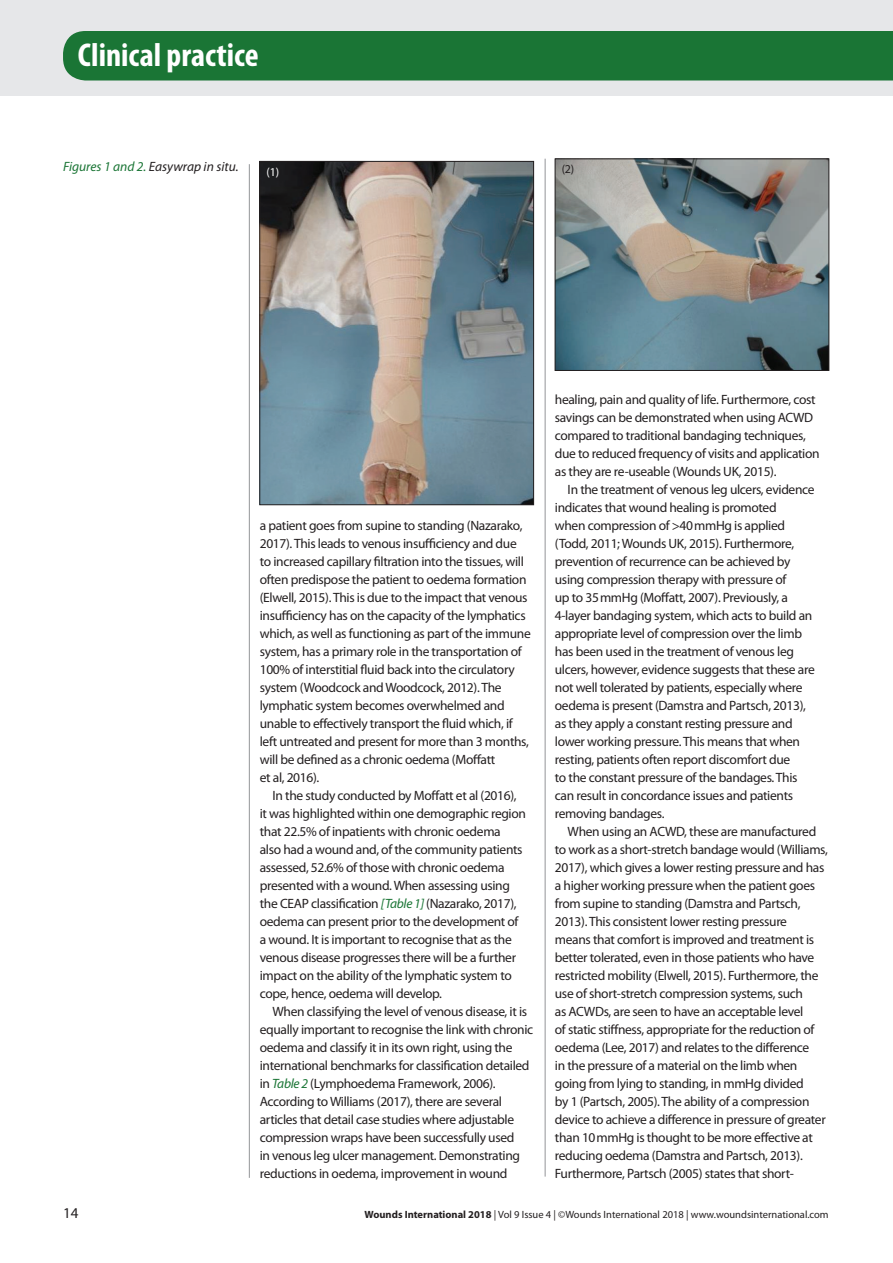
<style>
.page{position:relative;width:893px;height:1263px;background:#fff}
.page>*{position:absolute;margin:0;border:0;box-sizing:border-box;transform-origin:0 0}
.t1{font:700 condensed 33.15px "Myriad Pro";color:#fff}
.t2{font:15px "Myriad Pro";color:#231f20}
.t3{font:13.5px/18px "Myriad Pro";letter-spacing:-.025em;color:#231f20}
.t4{font:italic 13.5px "Myriad Pro";color:#231f20}
.t5{font:12px "Myriad Pro";color:#fff}
.t6{font:12px "Myriad Pro";color:#231f20}
.t7{font:10.5px "Myriad Pro";color:#231f20}
.s1{color:#1a7535}
.s2{font-style:italic;color:#1a7535}
.s3{font-weight:700}
</style>
<div class="page">
<hr style="left:545px;top:159px;width:1px;height:1017px;background:#939598">
<hr style="left:249px;top:164px;width:1px;height:1014px;background:#939598">
<div style="left:0;top:0;width:892px;height:96px;background:#e6e7e9"></div>
<img style="left:261px;top:163px;width:271px;height:340px">
<div style="left:259px;top:161px;width:275px;height:344px;border:1px solid #231f20"></div>
<img style="left:557px;top:161px;width:270px;height:208px">
<div style="left:555px;top:159px;width:274px;height:212px;border:1px solid #231f20"></div>
<div style="left:63px;top:31px;width:829px;height:50px;background:#1a7535"></div>
<h1 class="t1" style="left:74px;top:35px;width:182px">Clinical practice</h1>
<h1 class="t1" style="left:78px;top:35px;width:182px">Clinical practice</h1>
<p class="t4" style="left:63px;top:158px;width:177px"><span class="s1">Figures 1 and 2.</span> Easywrap in situ.</p>
<p class="t5" style="left:266px;top:165px;width:14px">(1)</p>
<p class="t6" style="left:562px;top:162px;width:14px">(2)</p>
<p class="t3" style="left:260px;top:516px;width:272px">a patient goes from supine to standing (Nazarako, 2017). This leads to venous insufficiency and due to increased capillary filtration into the tissues, will often predispose the patient to oedema formation (Elwell, 2015). This is due to the impact that venous insufficiency has on the capacity of the lymphatics which, as well as functioning as part of the immune system, has a primary role in the transportation of 100% of interstitial fluid back into the circulatory system (Woodcock and Woodcock, 2012). The lymphatic system becomes overwhelmed and unable to effectively transport the fluid which, if left untreated and present for more than 3 months, will be defined as a chronic oedema (Moffatt<br>et al, 2016).</p>
<p class="t3" style="left:260px;top:786px;width:268px;text-indent:13px">In the study conducted by Moffatt et al (2016), it was highlighted within one demographic region that 22.5% of inpatients with chronic oedema<br>also had a wound and, of the community patients assessed, 52.6% of those with chronic oedema presented with a wound. When assessing using the CEAP classification <span class="s2">[Table 1]</span> (Nazarako, 2017), oedema can present prior to the development of a wound. It is important to recognise that as the venous disease progresses there will be a further impact on the ability of the lymphatic system to cope, hence, oedema will develop.</p>
<p class="t3" style="left:260px;top:1002px;width:275px;text-indent:13px">When classifying the level of venous disease, it is equally important to recognise the link with chronic oedema and classify it in its own right, using the international benchmarks for classification detailed in <span class="s2">Table 2</span> (Lymphoedema Framework, 2006).<br>According to Williams (2017), there are several articles that detail case studies where adjustable compression wraps have been successfully used<br>in venous leg ulcer management. Demonstrating reductions in oedema, improvement in wound</p>
<p class="t3" style="left:555px;top:390px;width:266px">healing, pain and quality of life. Furthermore, cost savings can be demonstrated when using ACWD compared to traditional bandaging techniques, due to reduced frequency of visits and application as they are re-useable (Wounds UK, 2015).</p>
<p class="t3" style="left:555px;top:480px;width:261px;text-indent:13px">In the treatment of venous leg ulcers, evidence indicates that wound healing is promoted<br>when compression of &gt;40mmHg is applied (Todd, 2011; Wounds UK, 2015). Furthermore, prevention of recurrence can be achieved by using compression therapy with pressure of<br>up to 35mmHg (Moffatt, 2007). Previously, a 4-layer bandaging system, which acts to build an appropriate level of compression over the limb has been used in the treatment of venous leg ulcers, however, evidence suggests that these are not well tolerated by patients, especially where oedema is present (Damstra and Partsch, 2013), as they apply a constant resting pressure and lower working pressure. This means that when resting, patients often report discomfort due<br>to the constant pressure of the bandages. This can result in concordance issues and patients removing bandages.</p>
<p class="t3" style="left:555px;top:822px;width:274px;text-indent:13px">When using an ACWD, these are manufactured to work as a short-stretch bandage would (Williams, 2017), which gives a lower resting pressure and has a higher working pressure when the patient goes from supine to standing (Damstra and Partsch, 2013). This consistent lower resting pressure<br>means that comfort is improved and treatment is better tolerated, even in those patients who have restricted mobility (Elwell, 2015). Furthermore, the use of short-stretch compression systems, such<br>as ACWDs, are seen to have an acceptable level<br>of static stiffness, appropriate for the reduction of oedema (Lee, 2017) and relates to the difference<br>in the pressure of a material on the limb when going from lying to standing, in mmHg divided<br>by 1 (Partsch, 2005). The ability of a compression device to achieve a difference in pressure of greater than 10mmHg is thought to be more effective at reducing oedema (Damstra and Partsch, 2013).<br>Furthermore, Partsch (2005) states that short-</p>
<p class="t2" style="left:63px;top:1203px;width:17px">14</p>
<p class="t7" style="left:364px;top:1208px;width:465px"><span class="s3">Wounds International 2018</span> | Vol 9 Issue 4 | ©Wounds International 2018 | www.woundsinternational.com</p>
</div>
